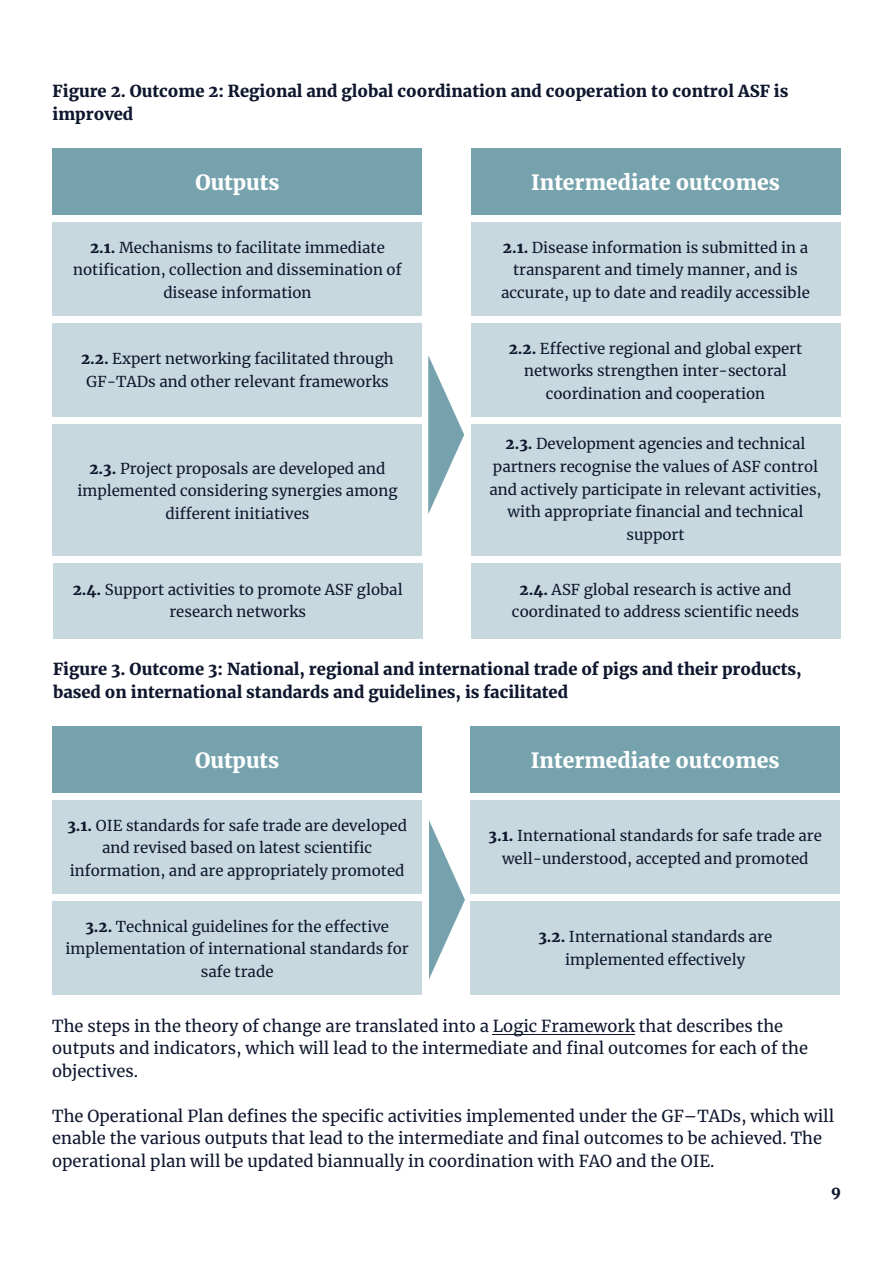
<style>
.page{position:relative;width:893px;height:1263px;background:#fff}
.page>*{position:absolute;margin:0;border:0;box-sizing:border-box;transform-origin:0 0}
.t1{font:900 21px "Merriweather";color:#fff}
.t2{font:16.5px/22.5px "Merriweather";color:#0f172e}
.t3{font:900 16.5px/22.5px "Merriweather";color:#0f172e}
.t4{font:15px/22.5px "Merriweather";color:#0f172e;text-align:center}
.t5{font:900 15px "Merriweather";color:#0f172e}
.s1{font-weight:900}
</style>
<div class="page">
<hr style="left:493px;top:1034px;width:142px;height:1px;background:#0f172e">
<div style="left:53px;top:148px;width:369px;height:67px;background:#75a2ad"></div>
<div style="left:53px;top:222px;width:369px;height:94px;background:#c7d9de"></div>
<div style="left:471px;top:148px;width:369px;height:67px;background:#75a2ad"></div>
<div style="left:471px;top:222px;width:369px;height:94px;background:#c7d9de"></div>
<svg style="left:428px;top:355px;width:36px;height:159px"></svg>
<div style="left:471px;top:323px;width:369px;height:94px;background:#c7d9de"></div>
<div style="left:53px;top:323px;width:369px;height:94px;background:#c7d9de"></div>
<div style="left:471px;top:424px;width:370px;height:132px;background:#c7d9de"></div>
<div style="left:53px;top:424px;width:369px;height:132px;background:#c7d9de"></div>
<div style="left:53px;top:563px;width:370px;height:75px;background:#c7d9de"></div>
<div style="left:471px;top:563px;width:369px;height:75px;background:#c7d9de"></div>
<div style="left:52px;top:726px;width:370px;height:67px;background:#75a2ad"></div>
<div style="left:52px;top:800px;width:370px;height:94px;background:#c7d9de"></div>
<div style="left:470px;top:726px;width:370px;height:67px;background:#75a2ad"></div>
<div style="left:470px;top:800px;width:370px;height:94px;background:#c7d9de"></div>
<svg style="left:429px;top:820px;width:36px;height:159px"></svg>
<div style="left:52px;top:901px;width:370px;height:94px;background:#c7d9de"></div>
<div style="left:470px;top:901px;width:370px;height:94px;background:#c7d9de"></div>
<p class="t3" style="left:53px;top:79px;width:737px">Figure 2. Outcome 2: Regional and global coordination and cooperation to control ASF is improved</p>
<h1 class="t1" style="left:195px;top:168px;width:86px">Outputs</h1>
<h1 class="t1" style="left:531px;top:168px;width:250px">Intermediate outcomes</h1>
<p class="t4" style="left:73px;top:235px;width:330px"><span class="s1">2.1.</span> Mechanisms to facilitate immediate notification, collection and dissemination of disease information</p>
<p class="t4" style="left:81px;top:347px;width:314px"><span class="s1">2.2.</span> Expert networking facilitated through<br>GF-TADs and other relevant frameworks</p>
<p class="t4" style="left:77px;top:456px;width:322px"><span class="s1">2.3.</span> Project proposals are developed and implemented considering synergies among different initiatives</p>
<p class="t4" style="left:501px;top:235px;width:310px"><span class="s1">2.1.</span> Disease information is submitted in a transparent and timely manner, and is accurate, up to date and readily accessible</p>
<p class="t4" style="left:509px;top:337px;width:295px"><span class="s1">2.2.</span> Effective regional and global expert networks strengthen inter-sectoral coordination and cooperation</p>
<p class="t4" style="left:489px;top:432px;width:334px"><span class="s1">2.3.</span> Development agencies and technical partners recognise the values of ASF control and actively participate in relevant activities, with appropriate financial and technical support</p>
<p class="t4" style="left:73px;top:578px;width:332px"><span class="s1">2.4.</span> Support activities to promote ASF global research networks</p>
<p class="t4" style="left:512px;top:578px;width:289px"><span class="s1">2.4.</span> ASF global research is active and coordinated to address scientific needs</p>
<p class="t3" style="left:53px;top:657px;width:750px">Figure 3. Outcome 3: National, regional and international trade of pigs and their products, based on international standards and guidelines, is facilitated</p>
<h1 class="t1" style="left:195px;top:746px;width:86px">Outputs</h1>
<h1 class="t1" style="left:531px;top:746px;width:250px">Intermediate outcomes</h1>
<p class="t4" style="left:67px;top:813px;width:341px"><span class="s1">3.1.</span> OIE standards for safe trade are developed and revised based on latest scientific information, and are appropriately promoted</p>
<p class="t4" style="left:489px;top:824px;width:335px"><span class="s1">3.1.</span> International standards for safe trade are well-understood, accepted and promoted</p>
<p class="t4" style="left:66px;top:914px;width:345px"><span class="s1">3.2.</span> Technical guidelines for the effective implementation of international standards for safe trade</p>
<p class="t4" style="left:538px;top:925px;width:235px"><span class="s1">3.2.</span> International standards are implemented effectively</p>
<p class="t2" style="left:52px;top:1014px;width:757px">The steps in the theory of change are translated into a Logic Framework that describes the outputs and indicators, which will lead to the intermediate and final outcomes for each of the objectives.</p>
<p class="t2" style="left:52px;top:1104px;width:783px">The Operational Plan defines the specific activities implemented under the GF–TADs, which will enable the various outputs that lead to the intermediate and final outcomes to be achieved. The operational plan will be updated biannually in coordination with FAO and the OIE.</p>
<p class="t5" style="left:831px;top:1181px;width:11px">9</p>
</div>
